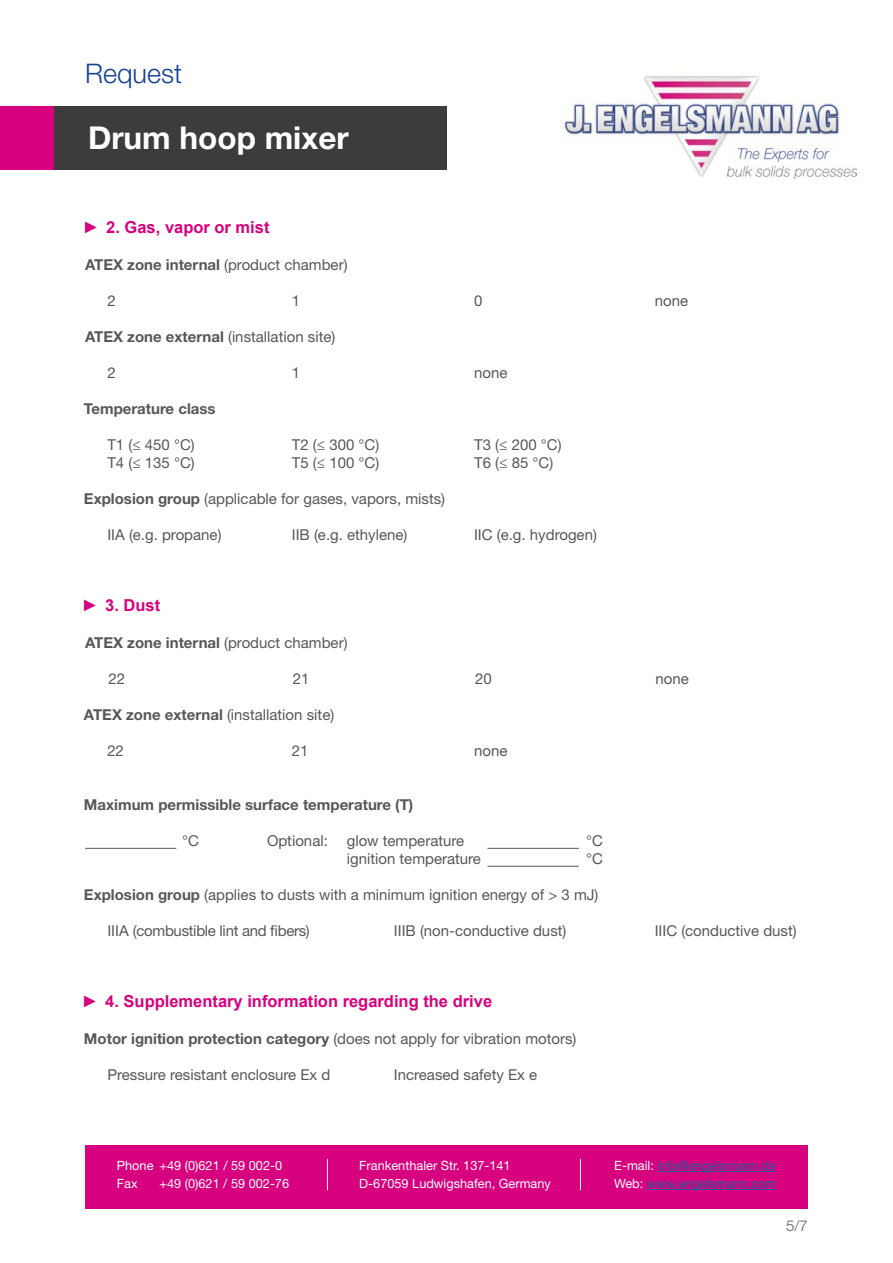
<style>
.page{position:relative;width:893px;height:1263px;background:#fff}
.page>*{position:absolute;margin:0;border:0;box-sizing:border-box;transform-origin:0 0}
.t1{font:700 31.5px "Helvetica Neue LT Std";color:#fff}
.t2{font:300 27px "Helvetica Neue LT Std";color:#164194}
.t3{font:700 16.5px "Arial";color:#d7007e}
.t4{font:15px/18px "Helvetica Neue LT Std";color:#575756}
.t5{font:700 15px "Helvetica Neue LT Std";color:#575756}
.t6{font:15px "Helvetica Neue LT Std";letter-spacing:-.02em;color:#575756}
.t7{font:300 15px "Helvetica Neue LT Std";color:#575756}
.t8{font:12.75px/18px "Helvetica Neue LT Std";color:#fff}
.t9{font:12.75px/18px "Helvetica Neue LT Std";color:#275b9b}
.s1{font-weight:400}
.s2{font-weight:700}
.s3{color:#fff}
</style>
<div class="page">
<div style="left:54px;top:106px;width:392px;height:64px;background:#3c3c3b"></div>
<div style="left:0;top:106px;width:54px;height:64px;background:#d7007e"></div>
<div style="left:85px;top:1145px;width:723px;height:64px;background:#d7007e"></div>
<hr style="left:327px;top:1159px;width:1px;height:31px;background:#fff">
<hr style="left:580px;top:1159px;width:1px;height:31px;background:#fff">
<hr style="left:657px;top:1171px;width:119px;height:1px;background:#275b9b">
<hr style="left:647px;top:1189px;width:129px;height:1px;background:#275b9b">
<img style="left:561px;top:75px;width:296px;height:104px">
<hr style="left:487px;top:848px;width:92px;height:1px;background:#575756">
<hr style="left:487px;top:866px;width:92px;height:1px;background:#575756">
<hr style="left:85px;top:848px;width:91px;height:1px;background:#575756">
<h2 class="t2" style="left:85px;top:57px;width:99px">Request</h2>
<h1 class="t1" style="left:88px;top:119px;width:262px">Drum hoop mixer</h1>
<p class="t3" style="left:83px;top:215px;width:188px">► 2. Gas, vapor or mist</p>
<p class="t5" style="left:85px;top:255px;width:264px">ATEX zone internal <span class="s1">(product chamber)</span></p>
<p class="t4" style="left:107px;top:291px;width:10px">2</p>
<p class="t4" style="left:292px;top:291px;width:10px">1</p>
<p class="t4" style="left:474px;top:291px;width:10px">0</p>
<p class="t4" style="left:655px;top:291px;width:35px">none</p>
<p class="t4" style="left:85px;top:327px;width:252px"><span class="s2">ATEX zone external</span> (installation site)</p>
<p class="t4" style="left:107px;top:363px;width:10px">2</p>
<p class="t4" style="left:292px;top:363px;width:10px">1</p>
<p class="t4" style="left:474px;top:363px;width:35px">none</p>
<p class="t5" style="left:84px;top:399px;width:133px">Temperature class</p>
<p class="t4" style="left:107px;top:435px;width:89px">T1 (≤ 450 °C)</p>
<p class="t4" style="left:292px;top:435px;width:89px">T2 (≤ 300 °C)</p>
<p class="t4" style="left:474px;top:435px;width:89px">T3 (≤ 200 °C)</p>
<p class="t4" style="left:107px;top:453px;width:89px">T4 (≤ 135 °C)</p>
<p class="t4" style="left:292px;top:453px;width:89px">T5 (≤ 100 °C)</p>
<p class="t4" style="left:474px;top:453px;width:81px">T6 (≤ 85 °C)</p>
<p class="t4" style="left:84px;top:489px;width:363px"><span class="s2">Explosion group</span> (applicable for gases, vapors, mists)</p>
<p class="t4" style="left:107px;top:525px;width:116px">IIA (e.g. propane)</p>
<p class="t4" style="left:292px;top:525px;width:117px">IIB (e.g. ethylene)</p>
<p class="t4" style="left:474px;top:525px;width:124px">IIC (e.g. hydrogen)</p>
<p class="t3" style="left:82px;top:593px;width:80px">► 3. Dust</p>
<p class="t5" style="left:85px;top:633px;width:264px">ATEX zone internal <span class="s1">(product chamber)</span></p>
<p class="t4" style="left:108px;top:669px;width:18px">22</p>
<p class="t4" style="left:293px;top:669px;width:18px">21</p>
<p class="t4" style="left:475px;top:669px;width:18px">20</p>
<p class="t4" style="left:655px;top:669px;width:35px">none</p>
<p class="t4" style="left:84px;top:705px;width:252px"><span class="s2">ATEX zone external</span> (installation site)</p>
<p class="t4" style="left:107px;top:741px;width:18px">22</p>
<p class="t4" style="left:292px;top:741px;width:18px">21</p>
<p class="t4" style="left:474px;top:741px;width:35px">none</p>
<p class="t5" style="left:84px;top:795px;width:331px">Maximum permissible surface temperature (T)</p>
<p class="t4" style="left:182px;top:831px;width:18px">°C</p>
<p class="t4" style="left:347px;top:831px;width:136px">glow temperature ignition temperature</p>
<p class="t4" style="left:267px;top:831px;width:62px">Optional:</p>
<p class="t4" style="left:586px;top:831px;width:18px">°C °C</p>
<p class="t4" style="left:84px;top:885px;width:516px"><span class="s2">Explosion group</span> (applies to dusts with a minimum ignition energy of &gt; 3 mJ)</p>
<p class="t6" style="left:107px;top:922px;width:204px">IIIA (combustible lint and fibers)</p>
<p class="t4" style="left:394px;top:921px;width:174px">IIIB (non-conductive dust)</p>
<p class="t4" style="left:655px;top:921px;width:143px">IIIC (conductive dust)</p>
<p class="t3" style="left:82px;top:989px;width:412px">► 4. Supplementary information regarding the drive</p>
<p class="t4" style="left:84px;top:1029px;width:494px"><span class="s2">Motor ignition protection category</span> (does not apply for vibration motors)</p>
<p class="t4" style="left:107px;top:1065px;width:225px">Pressure resistant enclosure Ex d</p>
<p class="t4" style="left:394px;top:1065px;width:145px">Increased safety Ex e</p>
<p class="t8" style="left:117px;top:1156px;width:167px">Phone +49 (0)621 / 59 002-0<br>Fax</p>
<p class="t8" style="left:159px;top:1174px;width:131px">+49 (0)621 / 59 002-76</p>
<p class="t8" style="left:359px;top:1156px;width:193px">Frankenthaler Str. 137-141<br>D-67059 Ludwigshafen, Germany</p>
<p class="t9" style="left:614px;top:1156px;width:164px"><span class="s3">E-mail:</span> info@engelsmann.de<br><span class="s3">Web:</span> www.engelsmann.com</p>
<p class="t7" style="left:786px;top:1217px;width:23px">5/7</p>
</div>
